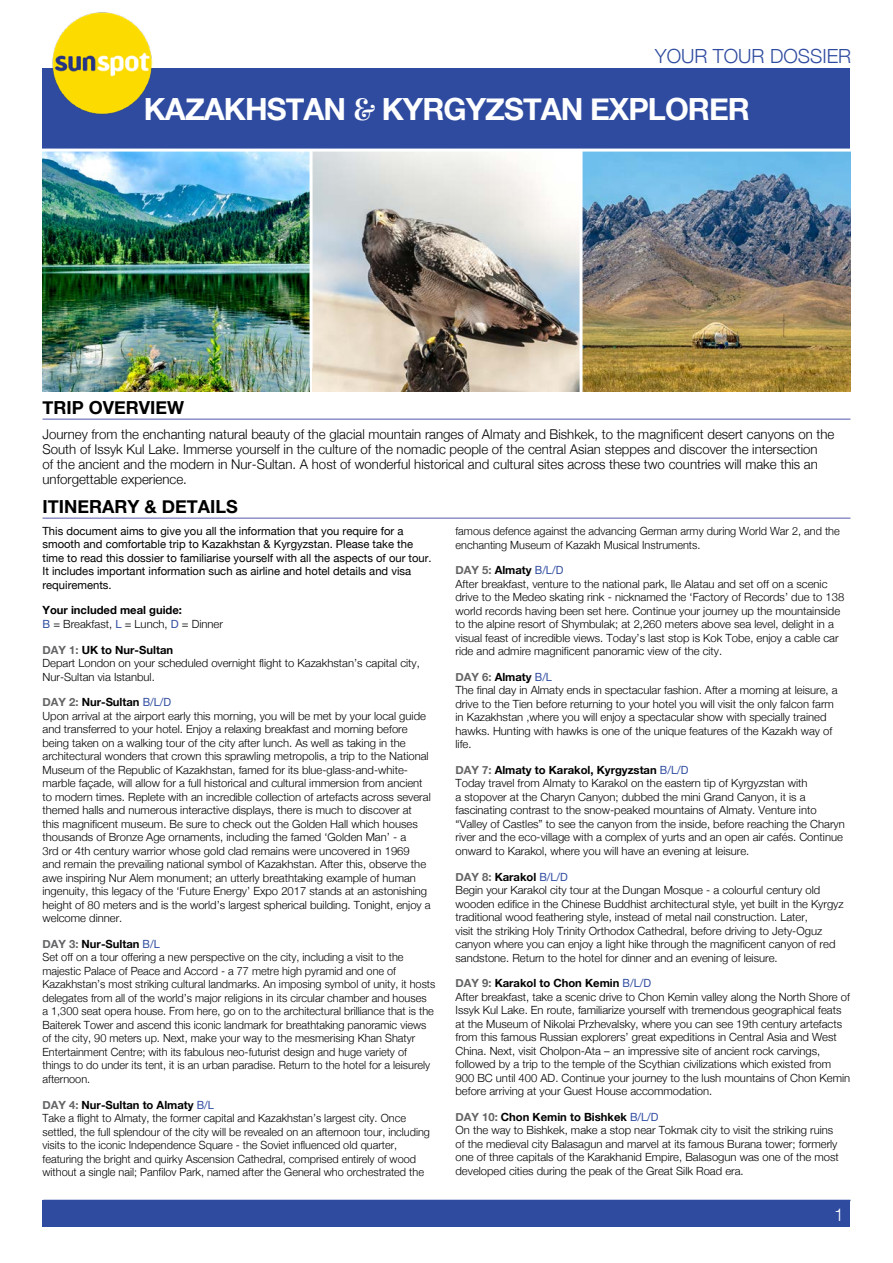
<style>
.page{position:relative;width:893px;height:1263px;background:#fff}
.page>*{position:absolute;margin:0;border:0;box-sizing:border-box;transform-origin:0 0}
.t1{font:700 30.6px "Helvetica Neue";letter-spacing:-.03em;color:#fff}
.t2{font:300 19.5px "Helvetica Neue";color:#2f4ba0}
.t3{font:700 18px "Helvetica Neue";color:#000}
.t4{font:300 17.55px "Helvetica Neue";color:#fff}
.t5{font:300 13.5px/15px "Helvetica Neue";color:#000}
.t6{font:300 11.25px/13.5px "Helvetica Neue";color:#000}
.t7{font:11.25px/13.5px "Helvetica Neue";color:#000}
.t8{font:700 11.25px/13.5px "Helvetica Neue";color:#000}
.s1{font-family:"Vidaloka";font-weight:400}
.s2{font-weight:400;color:#2f4ba0}
.s3{font-weight:400}
.s4{font-weight:300}
.s5{font-weight:700;color:#636466}
.s6{font-weight:700}
</style>
<div class="page">
<div style="left:43px;top:1200px;width:807px;height:26px;background:#2f4ba0"></div>
<div style="left:43px;top:69px;width:807px;height:84px;background:#2f4ba0"></div>
<hr style="left:43px;top:517px;width:807px;height:2px;background:#8d90c7">
<hr style="left:43px;top:418px;width:807px;height:2px;background:#8d90c7">
<img style="left:43px;top:152px;width:266px;height:240px">
<img style="left:313px;top:152px;width:537px;height:240px">
<hr style="left:580px;top:151px;width:3px;height:246px;background:#fff">
<hr style="left:310px;top:151px;width:3px;height:217px;background:#fff">
<hr style="left:36px;top:149px;width:817px;height:3px;background:#fff">
<img style="left:52px;top:12px;width:100px;height:102px">
<h2 class="t2" style="left:655px;top:40px;width:198px">YOUR TOUR DOSSIER</h2>
<h1 class="t1" style="left:144px;top:85px;width:608px">KAZAKHSTAN <span class="s1">&amp;</span> KYRGYZSTAN EXPLORER</h1>
<h3 class="t3" style="left:43px;top:393px;width:143px">TRIP OVERVIEW</h3>
<p class="t5" style="left:43px;top:426px;width:793px">Journey from the enchanting natural beauty of the glacial mountain ranges of Almaty and Bishkek, to the magnificent desert canyons on the South of Issyk Kul Lake. Immerse yourself in the culture of the nomadic people of the central Asian steppes and discover the intersection<br>of the ancient and the modern in Nur-Sultan. A host of wonderful historical and cultural sites across these two countries will make this an unforgettable experience.</p>
<h3 class="t3" style="left:43px;top:492px;width:197px">ITINERARY &amp; DETAILS</h3>
<p class="t7" style="left:43px;top:525px;width:391px">This document aims to give you all the information that you require for a smooth and comfortable trip to Kazakhstan &amp; Kyrgyzstan. Please take the time to read this dossier to familiarise yourself with all the aspects of our tour.<br>It includes important information such as airline and hotel details and visa requirements.</p>
<p class="t8" style="left:43px;top:604px;width:182px">Your included meal guide:<br><span class="s2">B</span> <span class="s3">=</span> <span class="s4">Breakfast,</span> <span class="s2">L</span> <span class="s3">=</span> <span class="s4">Lunch,</span> <span class="s2">D</span> <span class="s3">=</span> <span class="s4">Dinner</span></p>
<p class="t6" style="left:43px;top:642px;width:379px"><span class="s5">DAY 1:</span> <span class="s6">UK to Nur-Sultan<br></span>Depart London on your scheduled overnight flight to Kazakhstan’s capital city,<br>Nur-Sultan via Istanbul.</p>
<p class="t6" style="left:43px;top:695px;width:390px"><span class="s5">DAY 2:</span> <span class="s6">Nur-Sultan</span> <span class="s2">B/L/D<br></span>Upon arrival at the airport early this morning, you will be met by your local guide and transferred to your hotel. Enjoy a relaxing breakfast and morning before being taken on a walking tour of the city after lunch. As well as taking in the architectural wonders that crown this sprawling metropolis, a trip to the National Museum of the Republic of Kazakhstan, famed for its blue-glass-and-white&shy;marble façade, will allow for a full historical and cultural immersion from ancient to modern times. Replete with an incredible collection of artefacts across several themed halls and numerous interactive displays, there is much to discover at this magnificent museum. Be sure to check out the Golden Hall which houses thousands of Bronze Age ornaments, including the famed ‘Golden Man’ - a<br>3rd or 4th century warrior whose gold clad remains were uncovered in 1969 and remain the prevailing national symbol of Kazakhstan. After this, observe the awe inspiring Nur Alem monument; an utterly breathtaking example of human ingenuity, this legacy of the ‘Future Energy’ Expo 2017 stands at an astonishing height of 80 meters and is the world’s largest spherical building. Tonight, enjoy a welcome dinner.</p>
<p class="t6" style="left:43px;top:936px;width:394px"><span class="s5">DAY 3:</span> <span class="s6">Nur-Sultan</span> <span class="s2">B/L<br></span>Set off on a tour offering a new perspective on the city, including a visit to the majestic Palace of Peace and Accord - a 77 metre high pyramid and one of Kazakhstan’s most striking cultural landmarks. An imposing symbol of unity, it hosts delegates from all of the world’s major religions in its circular chamber and houses<br>a 1,300 seat opera house. From here, go on to the architectural brilliance that is the Baiterek Tower and ascend this iconic landmark for breathtaking panoramic views of the city, 90 meters up. Next, make your way to the mesmerising Khan Shatyr Entertainment Centre; with its fabulous neo-futurist design and huge variety of things to do under its tent, it is an urban paradise. Return to the hotel for a leisurely afternoon.</p>
<p class="t6" style="left:43px;top:1097px;width:389px"><span class="s5">DAY 4:</span> <span class="s6">Nur-Sultan to Almaty</span> <span class="s2">B/L<br></span>Take a flight to Almaty, the former capital and Kazakhstan’s largest city. Once settled, the full splendour of the city will be revealed on an afternoon tour, including visits to the iconic Independence Square - the Soviet influenced old quarter, featuring the bright and quirky Ascension Cathedral, comprised entirely of wood without a single nail; Panfilov Park, named after the General who orchestrated the</p>
<p class="t6" style="left:455px;top:524px;width:386px">famous defence against the advancing German army during World War 2, and the enchanting Museum of Kazakh Musical Instruments.</p>
<p class="t6" style="left:455px;top:563px;width:390px"><span class="s5">DAY 5:</span> <span class="s6">Almaty</span> <span class="s2">B/L/D<br></span>After breakfast, venture to the national park, Ile Alatau and set off on a scenic drive to the Medeo skating rink - nicknamed the ‘Factory of Records’ due to 138 world records having been set here. Continue your journey up the mountainside to the alpine resort of Shymbulak; at 2,260 meters above sea level, delight in a visual feast of incredible views. Today’s last stop is Kok Tobe, enjoy a cable car ride and admire magnificent panoramic view of the city.</p>
<p class="t6" style="left:455px;top:669px;width:384px"><span class="s5">DAY 6:</span> <span class="s6">Almaty</span> <span class="s2">B/L<br></span>The final day in Almaty ends in spectacular fashion. After a morning at leisure, a drive to the Tien before returning to your hotel you will visit the only falcon farm in Kazakhstan ,where you will enjoy a spectacular show with specially trained hawks. Hunting with hawks is one of the unique features of the Kazakh way of life.</p>
<p class="t6" style="left:455px;top:762px;width:391px"><span class="s5">DAY 7:</span> <span class="s6">Almaty to Karakol, Kyrgyzstan</span> <span class="s2">B/L/D<br></span>Today travel from Almaty to Karakol on the eastern tip of Kyrgyzstan with<br>a stopover at the Charyn Canyon; dubbed the mini Grand Canyon, it is a fascinating contrast to the snow-peaked mountains of Almaty. Venture into “Valley of Castles” to see the canyon from the inside, before reaching the Charyn river and the eco-village with a complex of yurts and an open air cafés. Continue onward to Karakol, where you will have an evening at leisure.</p>
<p class="t6" style="left:455px;top:869px;width:390px"><span class="s5">DAY 8:</span> <span class="s6">Karakol</span> <span class="s2">B/L/D<br></span>Begin your Karakol city tour at the Dungan Mosque - a colourful century old wooden edifice in the Chinese Buddhist architectural style, yet built in the Kyrgyz traditional wood feathering style, instead of metal nail construction. Later,<br>visit the striking Holy Trinity Orthodox Cathedral, before driving to Jety-Oguz canyon where you can enjoy a light hike through the magnificent canyon of red sandstone. Return to the hotel for dinner and an evening of leisure.</p>
<p class="t6" style="left:455px;top:976px;width:396px"><span class="s5">DAY 9:</span> <span class="s6">Karakol to Chon Kemin</span> <span class="s2">B/L/D<br></span>After breakfast, take a scenic drive to Chon Kemin valley along the North Shore of Issyk Kul Lake. En route, familiarize yourself with tremendous geographical feats at the Museum of Nikolai Przhevalsky, where you can see 19th century artefacts from this famous Russian explorers’ great expeditions in Central Asia and West China. Next, visit Cholpon-Ata – an impressive site of ancient rock carvings, followed by a trip to the temple of the Scythian civilizations which existed from 900 BC until 400 AD. Continue your journey to the lush mountains of Chon Kemin before arriving at your Guest House accommodation.</p>
<p class="t6" style="left:455px;top:1109px;width:385px"><span class="s5">DAY 10:</span> <span class="s6">Chon Kemin to Bishkek</span> <span class="s2">B/L/D<br></span>On the way to Bishkek, make a stop near Tokmak city to visit the striking ruins of the medieval city Balasagun and marvel at its famous Burana tower; formerly one of three capitals of the Karakhanid Empire, Balasogun was one of the most developed cities during the peak of the Great Silk Road era.</p>
<h3 class="t4" style="left:834px;top:1200px;width:11px">1</h3>
</div>
